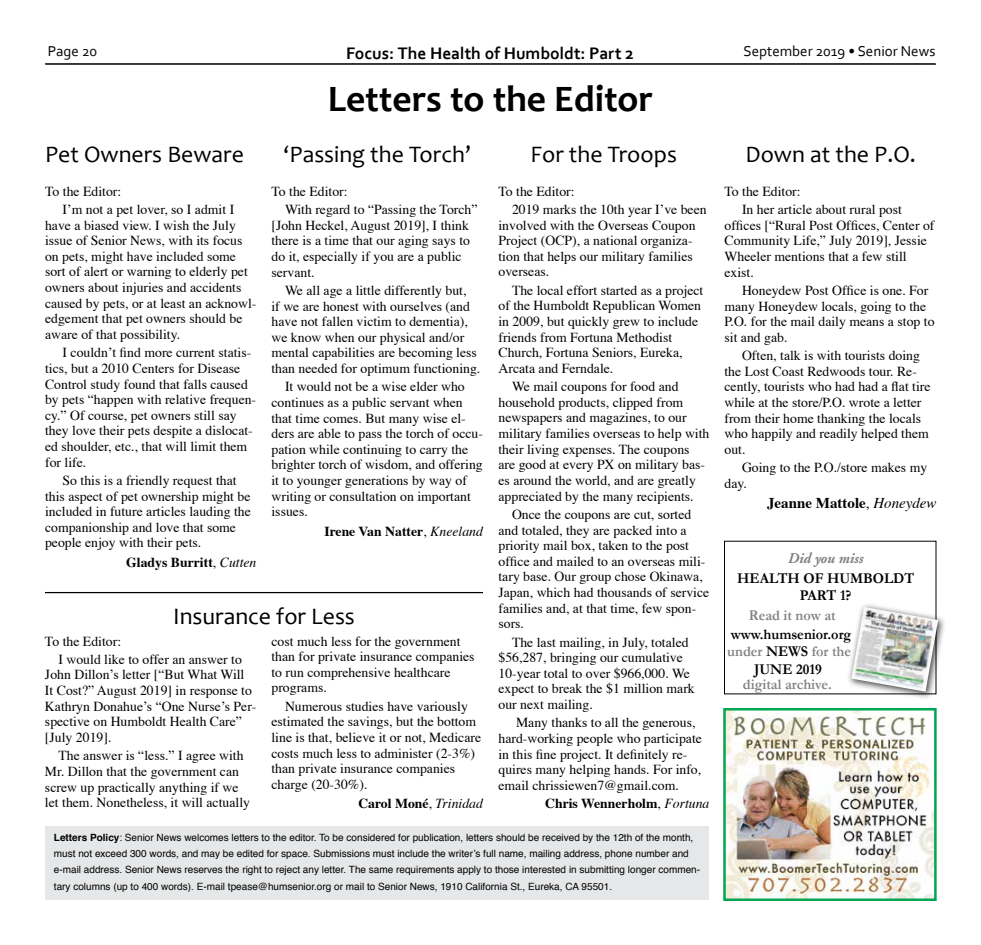
<style>
.page{position:relative;width:981px;height:945px;background:#fff}
.page>*{position:absolute;margin:0;border:0;box-sizing:border-box;transform-origin:0 0}
.t1{font:700 37.5px "Candara";color:#000}
.t2{font:23.75px "Candara";color:#000}
.t3{font:700 17.5px "Corbel";color:#000}
.t4{font:700 15px/19.2px "Garamond";color:#000;text-align:center;scale:.95 1}
.t5{font:15px "Corbel";color:#000}
.t6{font:700 15px "Garamond";color:#808285;scale:.95 1}
.t7{font:700 15px "Times";color:#000}
.t8{font:13.75px/15.6px "Times";color:#000}
.t9{font:700 13.75px "Times";color:#000}
.t10{font:10px/16.2px "Helvetica";color:#000}
.s1{font-weight:400}
.s2{font-weight:400;font-style:italic}
.s3{font-weight:700}
.s4{font-family:"Adobe Garamond";font-style:italic;color:#808285}
.s5{color:#808285}
</style>
<div class="page">
<hr style="left:45px;top:63px;width:890px;height:1px;background:#000">
<hr style="left:46px;top:64px;width:890px;height:1px;background:#000">
<div style="left:46px;top:827px;width:663px;height:73px;background:#e6e7e8"></div>
<hr style="left:45px;top:592px;width:438px;height:1px;background:#000">
<img style="left:726px;top:711px;width:208px;height:187px">
<div style="left:723px;top:708px;width:214px;height:193px;border:2px solid #00a651"></div>
<div style="left:847px;top:602px;width:99px;height:98px;background:#000;opacity:.75"></div>
<img style="left:851px;top:607px;width:87px;height:85px">
<p class="t5" style="left:48px;top:42px;width:51px">Page 20</p>
<p class="t5" style="left:743px;top:42px;width:194px">September 2019 • Senior News</p>
<p class="t1" style="left:328px;top:76px;width:327px">Letters to the Editor</p>
<p class="t3" style="left:346px;top:42px;width:289px">Focus: The Health of Humboldt: Part 2</p>
<p class="t2" style="left:45px;top:140px;width:200px">Pet Owners Beware</p>
<p class="t8" style="left:63px;top:181px;width:173px;line-height:18.4px;text-indent:-18px">To the Editor:<br>I’m not a pet lover, so I admit I</p>
<p class="t8" style="left:45px;top:216px;width:213px">have a biased view. I wish the July issue of Senior News, with its focus on pets, might have included some sort of alert or warning to elderly pet owners about injuries and accidents caused by pets, or at least an acknowl&shy;edgement that pet owners should be aware of that possibility.</p>
<p class="t8" style="left:45px;top:344px;width:213px;text-indent:18px">I couldn’t find more current statis&shy;tics, but a 2010 Centers for Disease Control study found that falls caused by pets “happen with relative frequen&shy;cy.” Of course, pet owners still say they love their pets despite a dislocat&shy;ed shoulder, etc., that will limit them for life.</p>
<p class="t8" style="left:45px;top:471px;width:207px;text-indent:18px">So this is a friendly request that this aspect of pet ownership might be included in future articles lauding the companionship and love that some people enjoy with their pets.</p>
<p class="t9" style="left:126px;top:549px;width:132px">Gladys Burritt<span class="s1">,</span> <span class="s2">Cutten</span></p>
<p class="t2" style="left:284px;top:140px;width:189px">‘Passing the Torch’</p>
<p class="t8" style="left:285px;top:181px;width:194px;line-height:18.4px;text-indent:-14px">To the Editor:<br>With regard to “Passing the Torch”</p>
<p class="t8" style="left:272px;top:216px;width:200px">[John Heckel, August 2019], I think there is a time that our aging says to do it, especially if you are a public servant.</p>
<p class="t8" style="left:272px;top:281px;width:210px;text-indent:14px">We all age a little differently but,<br>if we are honest with ourselves (and have not fallen victim to dementia), we know when our physical and/or mental capabilities are becoming less than needed for optimum functioning.</p>
<p class="t8" style="left:272px;top:378px;width:213px;text-indent:14px">It would not be a wise elder who continues as a public servant when that time comes. But many wise el&shy;ders are able to pass the torch of occu&shy;pation while continuing to carry the brighter torch of wisdom, and offering it to younger generations by way of writing or consultation on important issues.</p>
<p class="t9" style="left:324px;top:518px;width:160px">Irene Van Natter<span class="s1">,</span> <span class="s2">Kneeland</span></p>
<p class="t2" style="left:173px;top:602px;width:183px">Insurance for Less</p>
<p class="t8" style="left:59px;top:631px;width:185px;line-height:18.4px;text-indent:-14px">To the Editor:<br>I would like to offer an answer to</p>
<p class="t8" style="left:45px;top:666px;width:213px">John Dillon’s letter [“But What Will<br>It Cost?” August 2019] in response to<br>Kathryn Donahue’s “One Nurse’s Per&shy;spective on Humboldt Health Care” [July 2019].</p>
<p class="t8" style="left:45px;top:747px;width:207px;text-indent:14px">The answer is “less.” I agree with Mr. Dillon that the government can screw up practically anything if we let them. Nonetheless, it will actually</p>
<p class="t8" style="left:272px;top:632px;width:205px">cost much less for the government than for private insurance companies to run comprehensive healthcare programs.</p>
<p class="t8" style="left:272px;top:697px;width:211px;text-indent:14px">Numerous studies have variously estimated the savings, but the bottom line is that, believe it or not, Medicare costs much less to administer (2-3%) than private insurance companies charge (20-30%).</p>
<p class="t9" style="left:358px;top:790px;width:126px">Carol Moné<span class="s1">,</span> <span class="s2">Trinidad</span></p>
<p class="t2" style="left:531px;top:140px;width:148px">For the Troops</p>
<p class="t8" style="left:512px;top:181px;width:196px;line-height:18.4px;text-indent:-14px">To the Editor:<br>2019 marks the 10th year I’ve been</p>
<p class="t8" style="left:499px;top:216px;width:199px">involved with the Overseas Coupon<br>Project (OCP), a national organiza&shy;tion that helps our military families overseas.</p>
<p class="t8" style="left:499px;top:281px;width:206px;text-indent:14px">The local effort started as a project of the Humboldt Republican Women in 2009, but quickly grew to include friends from Fortuna Methodist<br>Church, Fortuna Seniors, Eureka,<br>Arcata and Ferndale.</p>
<p class="t8" style="left:499px;top:378px;width:212px;text-indent:14px">We mail coupons for food and household products, clipped from newspapers and magazines, to our military families overseas to help with their living expenses. The coupons are good at every PX on military bas&shy;es around the world, and are greatly appreciated by the many recipients.</p>
<p class="t8" style="left:499px;top:505px;width:212px;text-indent:14px">Once the coupons are cut, sorted and totaled, they are packed into a priority mail box, taken to the post office and mailed to an overseas mili&shy;tary base. Our group chose Okinawa,<br>Japan, which had thousands of service families and, at that time, few spon&shy;sors.</p>
<p class="t8" style="left:499px;top:633px;width:198px;text-indent:14px">The last mailing, in July, totaled $56,287, bringing our cumulative<br>10-year total to over $966,000. We expect to break the $1 million mark our next mailing.</p>
<p class="t8" style="left:499px;top:714px;width:205px;text-indent:18px">Many thanks to all the generous, hard-working people who participate in this fine project. It definitely re&shy;quires many helping hands. For info, email chrissiewen7@gmail.com.</p>
<p class="t9" style="left:545px;top:790px;width:166px">Chris Wennerholm<span class="s1">,</span> <span class="s2">Fortuna</span></p>
<p class="t10" style="left:54px;top:829px;width:648px"><span class="s3">Letters Policy</span>: Senior News welcomes letters to the editor. To be considered for publication, letters should be received by the 12th of the month, must not exceed 300 words, and may be edited for space. Submissions must include the writer’s full name, mailing address, phone number and e-mail address. Senior News reserves the right to reject any letter. The same requirements apply to those interested in submitting longer commen&shy;tary columns (up to 400 words). E-mail tpease@humsenior.org or mail to Senior News, 1910 California St., Eureka, CA 95501.</p>
<p class="t2" style="left:745px;top:140px;width:172px">Down at the P.O.</p>
<p class="t8" style="left:742px;top:181px;width:161px;line-height:18.4px;text-indent:-18px">To the Editor:<br>In her article about rural post</p>
<p class="t8" style="left:725px;top:216px;width:212px">offices [“Rural Post Offices, Center of<br>Community Life,” July 2019], Jessie<br>Wheeler mentions that a few still exist.</p>
<p class="t8" style="left:725px;top:281px;width:212px;text-indent:18px">Honeydew Post Office is one. For many Honeydew locals, going to the<br>P.O. for the mail daily means a stop to sit and gab.</p>
<p class="t8" style="left:725px;top:346px;width:208px;text-indent:18px">Often, talk is with tourists doing the Lost Coast Redwoods tour. Re&shy;cently, tourists who had had a flat tire while at the store/P.O. wrote a letter from their home thanking the locals who happily and readily helped them out.</p>
<p class="t8" style="left:725px;top:459px;width:204px;text-indent:18px">Going to the P.O./store makes my day.</p>
<p class="t7" style="left:767px;top:489px;width:171px">Jeanne Mattole<span class="s1">,</span> <span class="s2">Honeydew</span></p>
<p class="t4" style="left:737px;top:549px;width:188px"><span class="s4">Did you miss<br></span>HEALTH OF HUMBOLDT</p>
<p class="t4" style="left:800px;top:586px;width:56px">PART 1?</p>
<p class="t6" style="left:749px;top:606px;width:93px">Read it now at</p>
<p class="t4" style="left:731px;top:624px;width:128px">www.humsenior.org</p>
<p class="t4" style="left:727px;top:643px;width:132px;line-height:17.5px"><span class="s5">under</span> NEWS <span class="s5">for the<br></span>JUNE 2019</p>
<p class="t6" style="left:743px;top:676px;width:95px">digital archive.</p>
</div>
